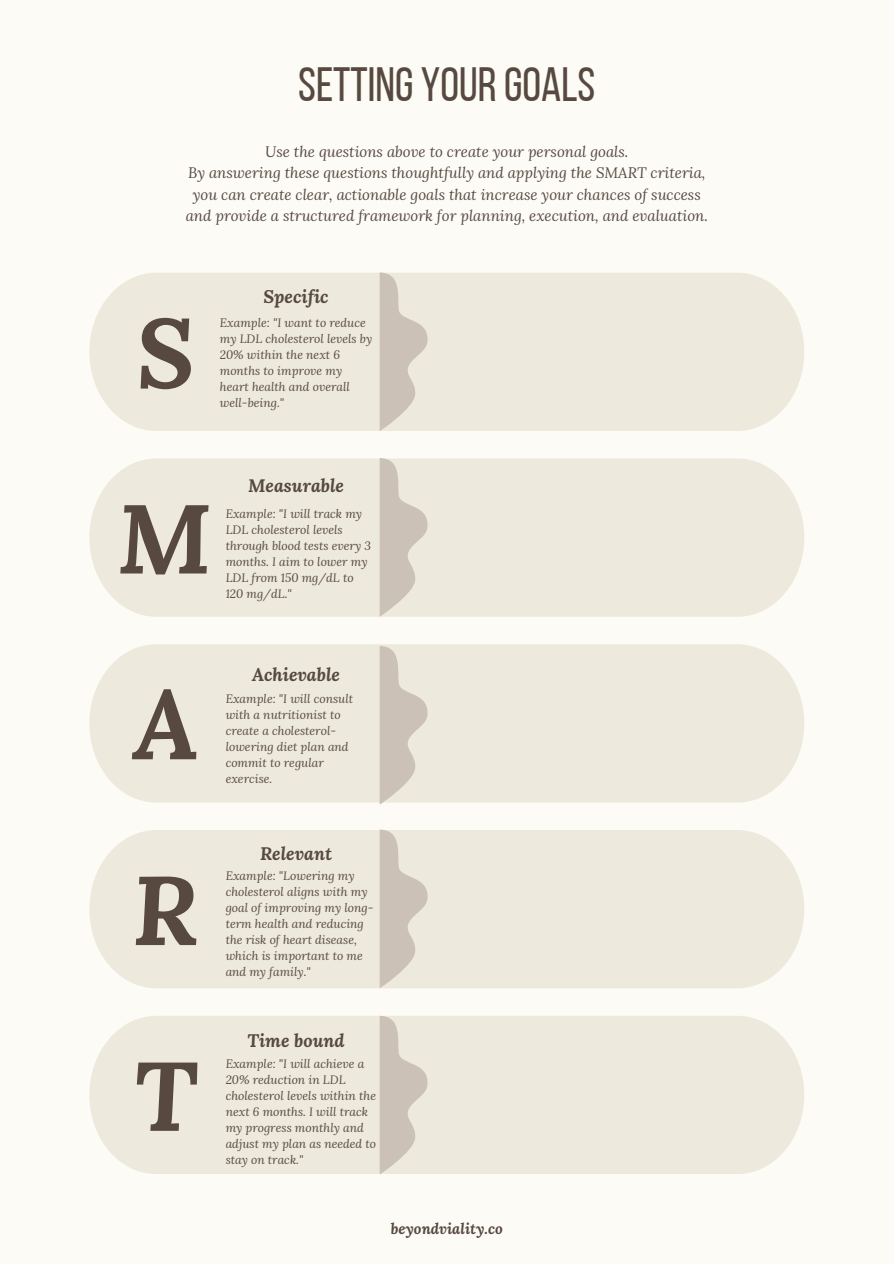
<style>
.page{position:relative;width:894px;height:1264px;background:#fff}
.page>*{position:absolute;margin:0;border:0;box-sizing:border-box;transform-origin:0 0}
.t1{font:italic 700 97.5px "Lora";color:#574940}
.t2{font:48px "Bebas Neue";color:#574940}
.t3{font:italic 700 18px "Lora";color:#574940}
.t4{font:italic 15px/21.3px "Lora";color:#574940;text-align:center}
.t5{font:italic 700 15px "Lora";color:#574940}
.t6{font:italic 12px/16px "Lora";color:#574940}
</style>
<div class="page">
<div style="left:0;top:0;width:893px;height:1263px;background:#fcfbf6"></div>
<div style="left:89px;top:273px;width:715px;height:158px;background:#ede9dc"></div>
<div style="left:89px;top:458px;width:715px;height:158px;background:#ede9dc"></div>
<div style="left:89px;top:1016px;width:715px;height:158px;background:#ede9dc"></div>
<div style="left:89px;top:830px;width:715px;height:158px;background:#ede9dc"></div>
<div style="left:89px;top:644px;width:715px;height:158px;background:#ede9dc"></div>
<svg style="left:379px;top:272px;width:49px;height:159px"></svg>
<svg style="left:379px;top:458px;width:49px;height:158px"></svg>
<svg style="left:379px;top:646px;width:49px;height:158px"></svg>
<svg style="left:379px;top:829px;width:49px;height:159px"></svg>
<svg style="left:379px;top:1015px;width:49px;height:159px"></svg>
<h1 class="t2" style="left:298px;top:65px;width:299px">SETTING YOURGOALS</h1>
<h2 class="t4" style="left:186px;top:140px;width:523px">Use the questions above to create your personal goals.<br>By answering these questions thoughtfully and applying the SMART criteria, you can create clear, actionable goals that increase your chances of success and provide a structured framework for planning, execution, and evaluation.</h2>
<h4 class="t1" style="left:136px;top:287px;width:60px">S</h4>
<p class="t3" style="left:263px;top:285px;width:67px">Specific</p>
<p class="t6" style="left:220px;top:315px;width:154px">Example: "I want to reduce my LDL cholesterol levels by<br>20% within the next 6 months to improve my heart health and overall well-being."</p>
<p class="t1" style="left:117px;top:472px;width:96px">M</p>
<p class="t3" style="left:248px;top:473px;width:97px">Measurable</p>
<p class="t6" style="left:225px;top:505px;width:147px">Example: "I will track my<br>LDL cholesterol levels through blood tests every 3 months. I aim to lower my<br>LDL from 150 mg/dL to<br>120 mg/dL."</p>
<p class="t1" style="left:133px;top:658px;width:67px">A</p>
<h2 class="t1" style="left:132px;top:844px;width:68px">R</h2>
<h2 class="t1" style="left:134px;top:1030px;width:65px">T</h2>
<p class="t3" style="left:252px;top:662px;width:89px">Achievable</p>
<h2 class="t6" style="left:225px;top:690px;width:129px">Example: "I will consult with a nutritionist to create a cholesterol&shy;lowering diet plan and commit to regular exercise.</h2>
<p class="t3" style="left:260px;top:840px;width:74px">Relevant</p>
<p class="t6" style="left:225px;top:867px;width:149px">Example: "Lowering my cholesterol aligns with my goal of improving my long&shy;term health and reducing the risk of heart disease, which is important to me and my family."</p>
<p class="t3" style="left:247px;top:1028px;width:99px">Time bound</p>
<p class="t6" style="left:225px;top:1055px;width:152px">Example: "I will achieve a<br>20% reduction in LDL cholesterol levels within the next 6 months. I will track my progress monthly and adjust my plan as needed to stay on track."</p>
<p class="t5" style="left:390px;top:1218px;width:113px">beyondviality.co</p>
</div>
